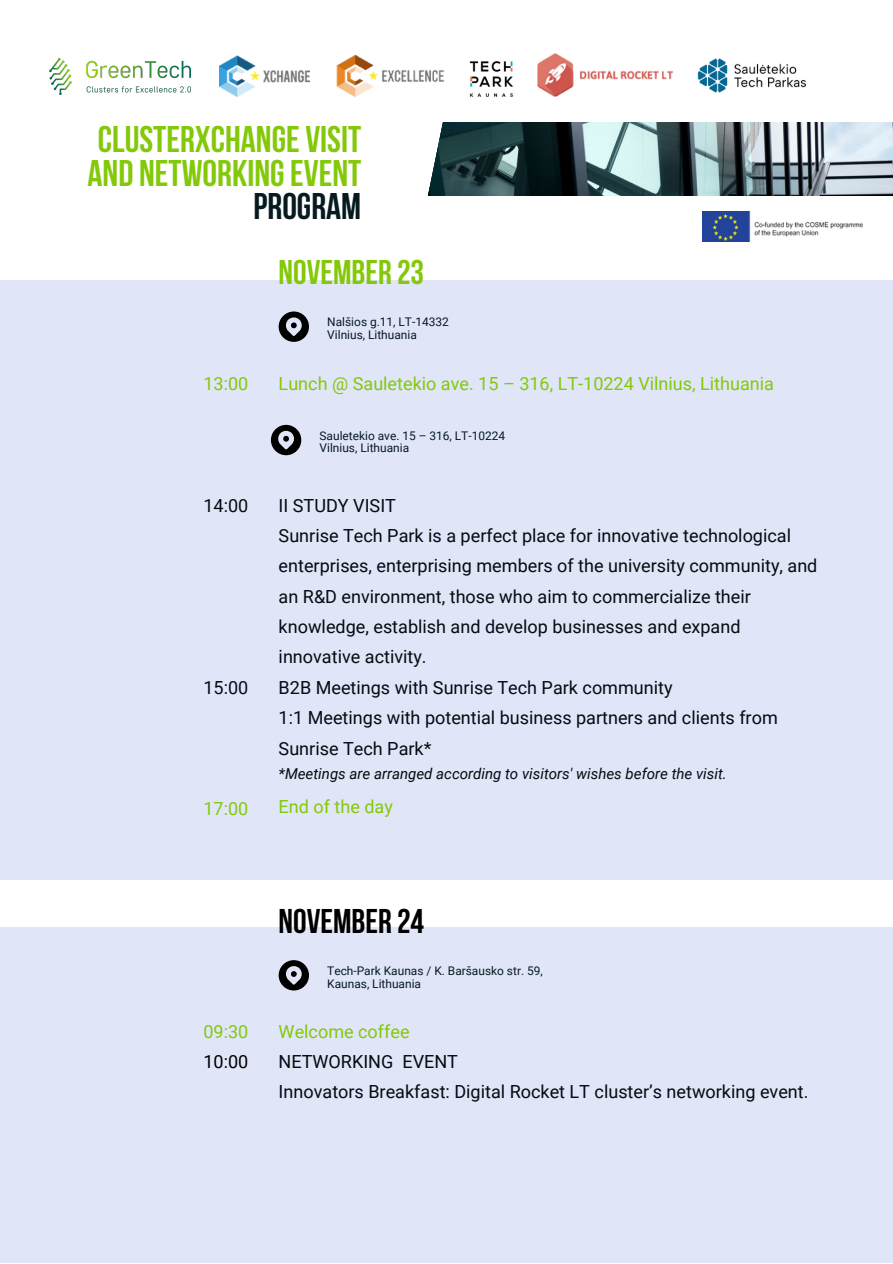
<style>
.page{position:relative;width:893px;height:1264px;background:#fff}
.page>*{position:absolute;margin:0;border:0;box-sizing:border-box;transform-origin:0 0}
.t1{font:700 36.9px/33.8px "Bebas Neue";color:#83c909}
.t2{font:700 36.9px "Bebas Neue";color:#061a1f}
.t3{font:700 34.2px "Bebas Neue";color:#83c909}
.t4{font:700 34.2px "Bebas Neue";color:#000}
.t5{font:18px/30.3px "Roboto";color:#030c10}
.t6{font:18px "Roboto";color:#83c909}
.t7{font:18px "Roboto";color:#000}
.t8{font:italic 15px "Roboto";color:#030c10}
.t9{font:11.85px/12.5px "Roboto";color:#061a1f}
</style>
<div class="page">
<img style="left:477px;top:122px;width:415px;height:73px">
<svg style="left:59px;top:65px;width:418px;height:131px"></svg>
<div style="left:0;top:280px;width:892px;height:599px;background:#e1e5f8"></div>
<img style="left:702px;top:212px;width:161px;height:29px">
<img style="left:458px;top:61px;width:55px;height:47px">
<img style="left:537px;top:54px;width:136px;height:43px">
<img style="left:49px;top:58px;width:142px;height:36px">
<img style="left:220px;top:55px;width:89px;height:42px">
<img style="left:309px;top:54px;width:162px;height:46px">
<svg style="left:278px;top:311px;width:31px;height:31px"></svg>
<svg style="left:271px;top:425px;width:30px;height:30px"></svg>
<div style="left:0;top:927px;width:892px;height:335px;background:#e1e5f8"></div>
<svg style="left:278px;top:960px;width:31px;height:30px"></svg>
<img style="left:697px;top:58px;width:109px;height:35px">
<p class="t1" style="left:88px;top:126px;width:275px">CLUSTERXCHANGE VISIT<br>AND NETWORKINGEVENT</p>
<p class="t2" style="left:253px;top:192px;width:109px">PROGRAM</p>
<p class="t3" style="left:278px;top:259px;width:147px">NOVEMBER 23</p>
<p class="t9" style="left:327px;top:316px;width:123px">Nalšios g.11, LT-14332<br>Vilnius, Lithuania</p>
<p class="t6" style="left:203px;top:373px;width:46px">13:00</p>
<p class="t5" style="left:203px;top:490px;width:46px">14:00</p>
<p class="t5" style="left:203px;top:672px;width:46px">15:00</p>
<p class="t6" style="left:203px;top:798px;width:46px">17:00</p>
<p class="t6" style="left:278px;top:373px;width:497px">Lunch @ Sauletekio ave. 15 – 316, LT-10224 Vilnius, Lithuania</p>
<p class="t9" style="left:319px;top:429px;width:187px">Sauletekio ave. 15 – 316, LT-10224<br>Vilnius, Lithuania</p>
<p class="t5" style="left:278px;top:490px;width:119px">II STUDY VISIT</p>
<p class="t5" style="left:278px;top:520px;width:540px">Sunrise Tech Park is a perfect place for innovative technological enterprises, enterprising members of the university community, and an R&amp;D environment, those who aim to commercialize their knowledge, establish and develop businesses and expand innovative activity.</p>
<p class="t5" style="left:278px;top:672px;width:395px">B2B Meetings with Sunrise Tech Park community</p>
<p class="t5" style="left:278px;top:703px;width:500px">1:1 Meetings with potential business partners and clients from<br>Sunrise Tech Park*</p>
<p class="t8" style="left:278px;top:765px;width:449px">*Meetings are arranged according to visitors' wishes before the visit.</p>
<p class="t6" style="left:278px;top:796px;width:116px">End of the day</p>
<p class="t6" style="left:203px;top:1020px;width:46px">09:30</p>
<p class="t7" style="left:203px;top:1051px;width:46px">10:00</p>
<p class="t4" style="left:278px;top:907px;width:147px">NOVEMBER 24</p>
<p class="t9" style="left:327px;top:964px;width:217px">Tech-Park Kaunas / K. Baršausko str. 59,<br>Kaunas, Lithuania</p>
<p class="t6" style="left:278px;top:1020px;width:132px">Welcome coffee</p>
<p class="t5" style="left:278px;top:1046px;width:181px">NETWORKING EVENT</p>
<p class="t5" style="left:278px;top:1077px;width:531px">Innovators Breakfast: Digital Rocket LT cluster’s networking event.</p>
</div>
